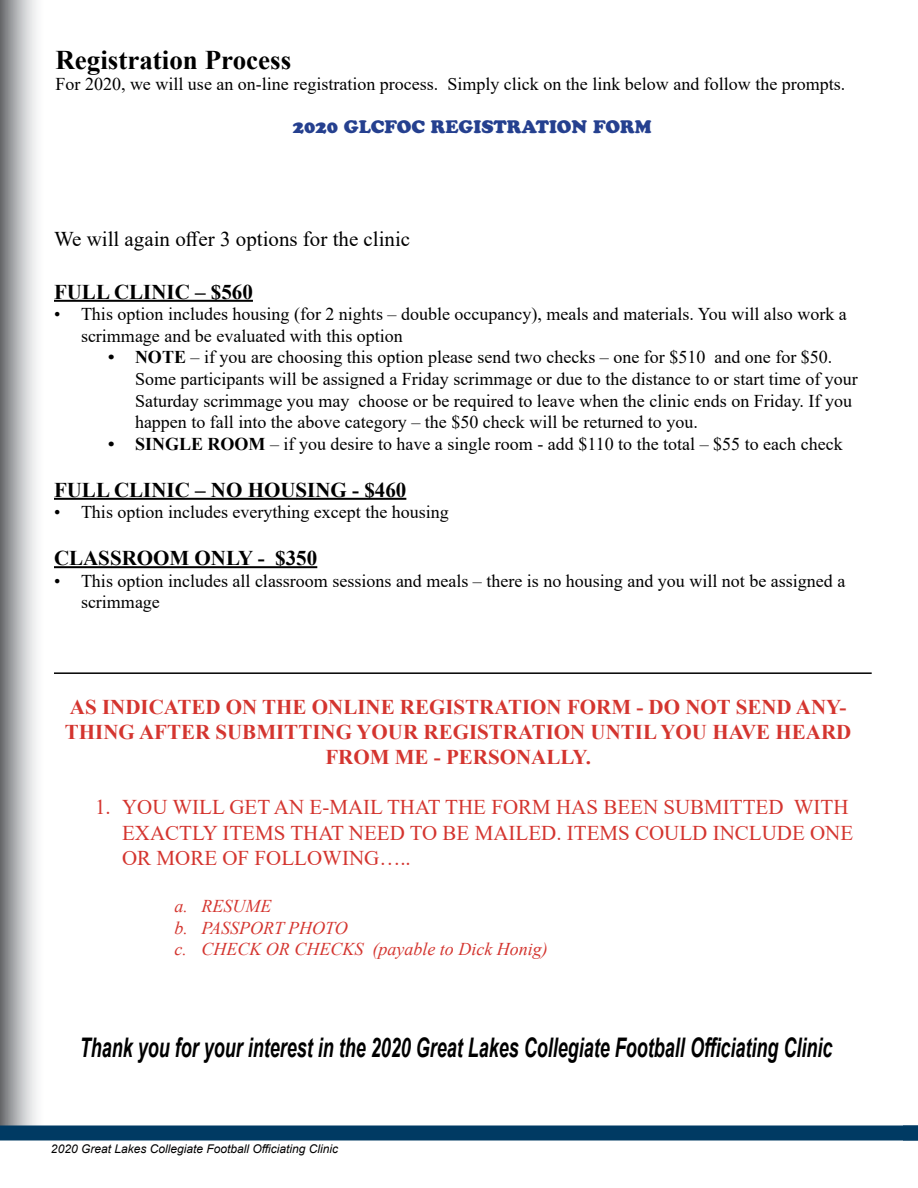
<style>
.page{position:relative;width:918px;height:1188px;background:#fff}
.page>*{position:absolute;margin:0;border:0;box-sizing:border-box;transform-origin:0 0}
.t1{font:italic 700 27px "Arial";color:#000;scale:.67 1}
.t2{font:700 27px "Times New Roman";color:#000}
.t3{font:700 21px/25.2px "Times New Roman";color:#d4352f;text-align:center}
.t4{font:21px/25.2px "Times New Roman";color:#d4352f}
.t5{font:700 21px "Times New Roman";color:#000}
.t6{font:21px "Times New Roman";color:#000}
.t7{font:18px/21.6px "Times New Roman";color:#000}
.t8{font:italic 18px/21.6px "Times New Roman";color:#d4352f}
.t9{font:18px "Cooper Black Std";color:#25408f}
.t10{font:italic 12px "Arial";color:#000}
.s1{font-weight:700}
</style>
<div class="page">
<svg style="left:0;top:0;width:61px;height:1125px"></svg>
<div style="left:0;top:1125px;width:918px;height:15px;background:#003a63"></div>
<hr style="left:54px;top:300px;width:199px;height:2px;background:#000">
<hr style="left:54px;top:498px;width:352px;height:2px;background:#000">
<hr style="left:54px;top:566px;width:263px;height:2px;background:#000">
<hr style="left:54px;top:672px;width:818px;height:2px;background:#000">
<h1 class="t2" style="left:56px;top:40px;width:237px">Registration Process</h1>
<p class="t7" style="left:56px;top:73px;width:791px">For 2020, we will use an on-line registration process. Simply click on the link below and follow the prompts.</p>
<p class="t9" style="left:293px;top:116px;width:360px">2020 GLCFOC REGISTRATION FORM</p>
<p class="t6" style="left:54px;top:225px;width:358px">We will again offer 3 options for the clinic</p>
<p class="t5" style="left:54px;top:276px;width:200px">FULL CLINIC – $560</p>
<p class="t7" style="left:81px;top:303px;width:767px;text-indent:-27px">• This option includes housing (for 2 nights – double occupancy), meals and materials. You will also work a scrimmage and be evaluated with this option</p>
<p class="t7" style="left:135px;top:346px;width:724px;text-indent:-27px"><span class="s1">• NOTE</span> – if you are choosing this option please send two checks – one for $510 and one for $50.<br>Some participants will be assigned a Friday scrimmage or due to the distance to or start time of your Saturday scrimmage you may choose or be required to leave when the clinic ends on Friday. If you happen to fall into the above category – the $50 check will be returned to you.</p>
<p class="t7" style="left:108px;top:432px;width:736px"><span class="s1">• SINGLE ROOM</span> – if you desire to have a single room - add $110 to the total – $55 to each check</p>
<p class="t5" style="left:54px;top:474px;width:354px">FULL CLINIC – NO HOUSING - $460</p>
<p class="t7" style="left:54px;top:501px;width:396px">• This option includes everything except the housing</p>
<p class="t5" style="left:54px;top:543px;width:265px">CLASSROOM ONLY - $350</p>
<p class="t7" style="left:81px;top:569px;width:766px;text-indent:-27px">• This option includes all classroom sessions and meals – there is no housing and you will not be assigned a scrimmage</p>
<p class="t3" style="left:65px;top:693px;width:788px">AS INDICATED ON THE ONLINE REGISTRATION FORM - DO NOT SEND ANY-<br>THING AFTER SUBMITTING YOUR REGISTRATION UNTIL YOU HAVE HEARD<br>FROM ME - PERSONALLY.</p>
<p class="t4" style="left:122px;top:794px;width:733px;text-indent:-27px">1. YOU WILL GET AN E-MAIL THAT THE FORM HAS BEEN SUBMITTED WITH<br>EXACTLY ITEMS THAT NEED TO BE MAILED. ITEMS COULD INCLUDE ONE<br>OR MORE OF FOLLOWING…..</p>
<p class="t8" style="left:174px;top:895px;width:375px">a. RESUME<br>b. PASSPORT PHOTO<br>c. CHECK OR CHECKS (payable to Dick Honig)</p>
<h1 class="t1" style="left:80px;top:1030px;width:1125px">Thank you for your interest in the 2020 Great Lakes Collegiate Football Officiating Clinic</h1>
<p class="t10" style="left:51px;top:1141px;width:289px">2020 Great Lakes Collegiate Football Officiating Clinic</p>
</div>
